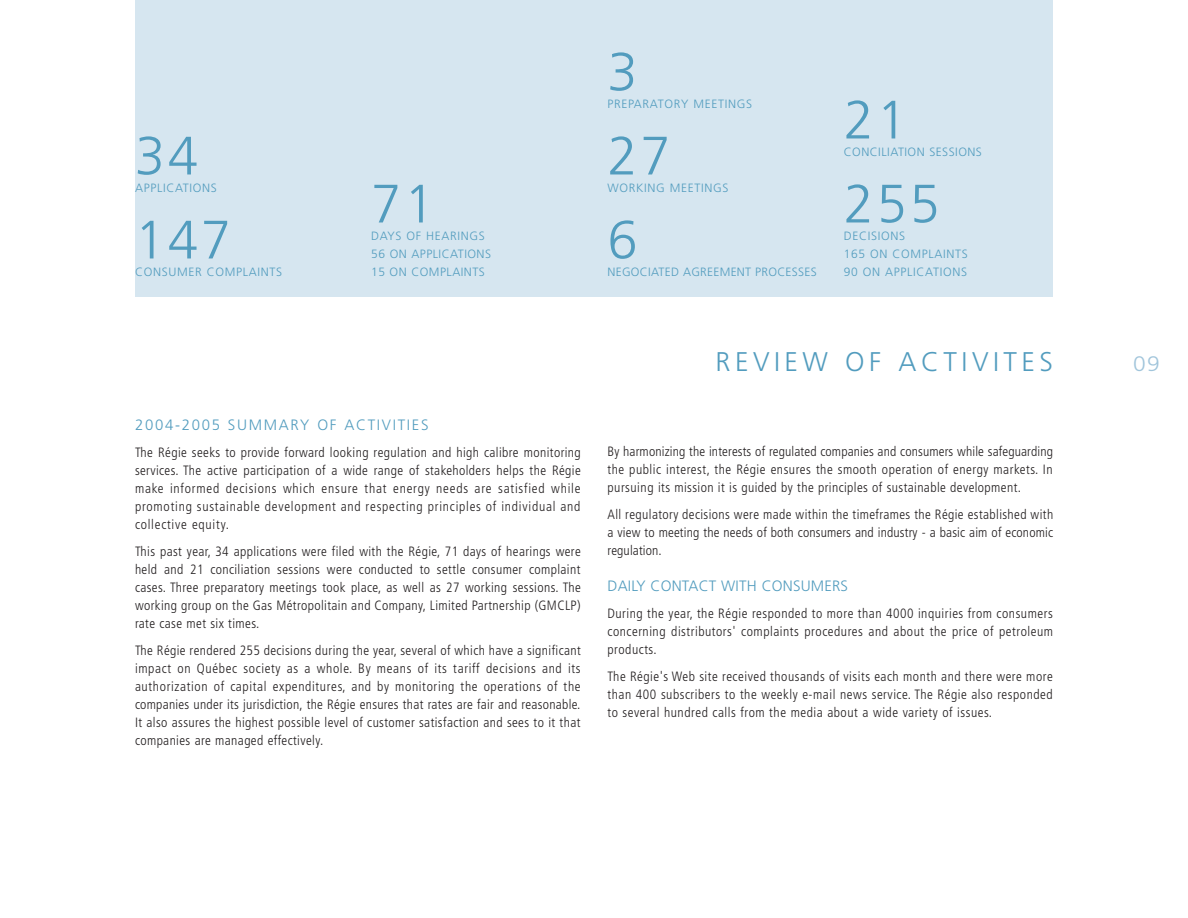
<style>
.page{position:relative;width:1188px;height:918px;background:#fff}
.page>*{position:absolute;margin:0;border:0;box-sizing:border-box;transform-origin:0 0}
.t1{font:300 54px "Frutiger";letter-spacing:.055em;color:#529cbe}
.t2{font:300 27px "Frutiger";letter-spacing:.165em;color:#529cbe}
.t3{font:300 21px "Frutiger";color:#a1c5db;scale:1.09 1}
.t4{font:300 15px "Frutiger";letter-spacing:.1em;color:#529cbe}
.t5{font:300 15px "Frutiger";letter-spacing:.01em;color:#529cbe}
.t6{font:300 condensed 13.5px/18px "Frutiger";letter-spacing:.03em;color:#231f20;text-align:justify}
.t7{font:300 12px/18px "Frutiger";letter-spacing:.055em;color:#529cbe}
.t8{font:300 12px "Frutiger";letter-spacing:.02em;color:#529cbe}
</style>
<div class="page">
<div style="left:135px;top:0;width:918px;height:297px;background:#d6e6f0"></div>
<h1 class="t1" style="left:135px;top:134px;width:65px">34</h1>
<p class="t7" style="left:135px;top:180px;width:83px">APPLICATIONS</p>
<h1 class="t1" style="left:135px;top:218px;width:98px">147</h1>
<p class="t7" style="left:135px;top:264px;width:149px">CONSUMER COMPLAINTS</p>
<h1 class="t1" style="left:371px;top:182px;width:65px">71</h1>
<p class="t7" style="left:371px;top:228px;width:121px">DAYS OF HEARINGS<br>56 ON APPLICATIONS<br>15 ON COMPLAINTS</p>
<h1 class="t1" style="left:608px;top:50px;width:32px">3</h1>
<p class="t7" style="left:608px;top:96px;width:146px">PREPARATORY MEETINGS</p>
<h1 class="t1" style="left:608px;top:134px;width:65px">27</h1>
<p class="t7" style="left:608px;top:180px;width:122px">WORKING MEETINGS</p>
<h1 class="t1" style="left:608px;top:218px;width:32px">6</h1>
<p class="t8" style="left:608px;top:267px;width:211px">NEGOCIATED AGREEMENT PROCESSES</p>
<h1 class="t1" style="left:844px;top:98px;width:65px">21</h1>
<p class="t7" style="left:844px;top:144px;width:140px">CONCILIATION SESSIONS</p>
<h1 class="t1" style="left:844px;top:182px;width:98px">255</h1>
<p class="t7" style="left:844px;top:228px;width:126px">DECISIONS<br>165 ON COMPLAINTS<br>90 ON APPLICATIONS</p>
<p class="t4" style="left:135px;top:418px;width:295px">2004-2005 SUMMARY OF ACTIVITIES</p>
<p class="t6" style="left:135px;top:444px;width:447px">The Régie seeks to provide forward looking regulation and high calibre monitoring services. The active participation of a wide range of stakeholders helps the Régie make informed decisions which ensure that energy needs are satisfied while promoting sustainable development and respecting principles of individual and collective equity.</p>
<p class="t6" style="left:135px;top:543px;width:447px">This past year, 34 applications were filed with the Régie, 71 days of hearings were held and 21 conciliation sessions were conducted to settle consumer complaint cases. Three preparatory meetings took place, as well as 27 working sessions. The working group on the Gas Métropolitain and Company, Limited Partnership (GMCLP) rate case met six times.</p>
<p class="t6" style="left:135px;top:642px;width:447px">The Régie rendered 255 decisions during the year, several of which have a significant impact on Québec society as a whole. By means of its tariff decisions and its authorization of capital expenditures, and by monitoring the operations of the companies under its jurisdiction, the Régie ensures that rates are fair and reasonable.<br>It also assures the highest possible level of customer satisfaction and sees to it that companies are managed effectively.</p>
<h2 class="t2" style="left:716px;top:351px;width:339px">REVIEW OF ACTIVITES</h2>
<p class="t6" style="left:608px;top:443px;width:447px">By harmonizing the interests of regulated companies and consumers while safeguarding the public interest, the Régie ensures the smooth operation of energy markets. In pursuing its mission it is guided by the principles of sustainable development.</p>
<p class="t6" style="left:608px;top:506px;width:447px">All regulatory decisions were made within the timeframes the Régie established with a view to meeting the needs of both consumers and industry - a basic aim of economic regulation.</p>
<p class="t5" style="left:608px;top:579px;width:242px">DAILY CONTACT WITH CONSUMERS</p>
<p class="t6" style="left:608px;top:605px;width:447px">During the year, the Régie responded to more than 4000 inquiries from consumers concerning distributors' complaints procedures and about the price of petroleum products.</p>
<p class="t6" style="left:608px;top:668px;width:447px">The Régie's Web site received thousands of visits each month and there were more than 400 subscribers to the weekly e-mail news service. The Régie also responded to several hundred calls from the media about a wide variety of issues.</p>
<h3 class="t3" style="left:1133px;top:355px;width:26px">09</h3>
</div>
